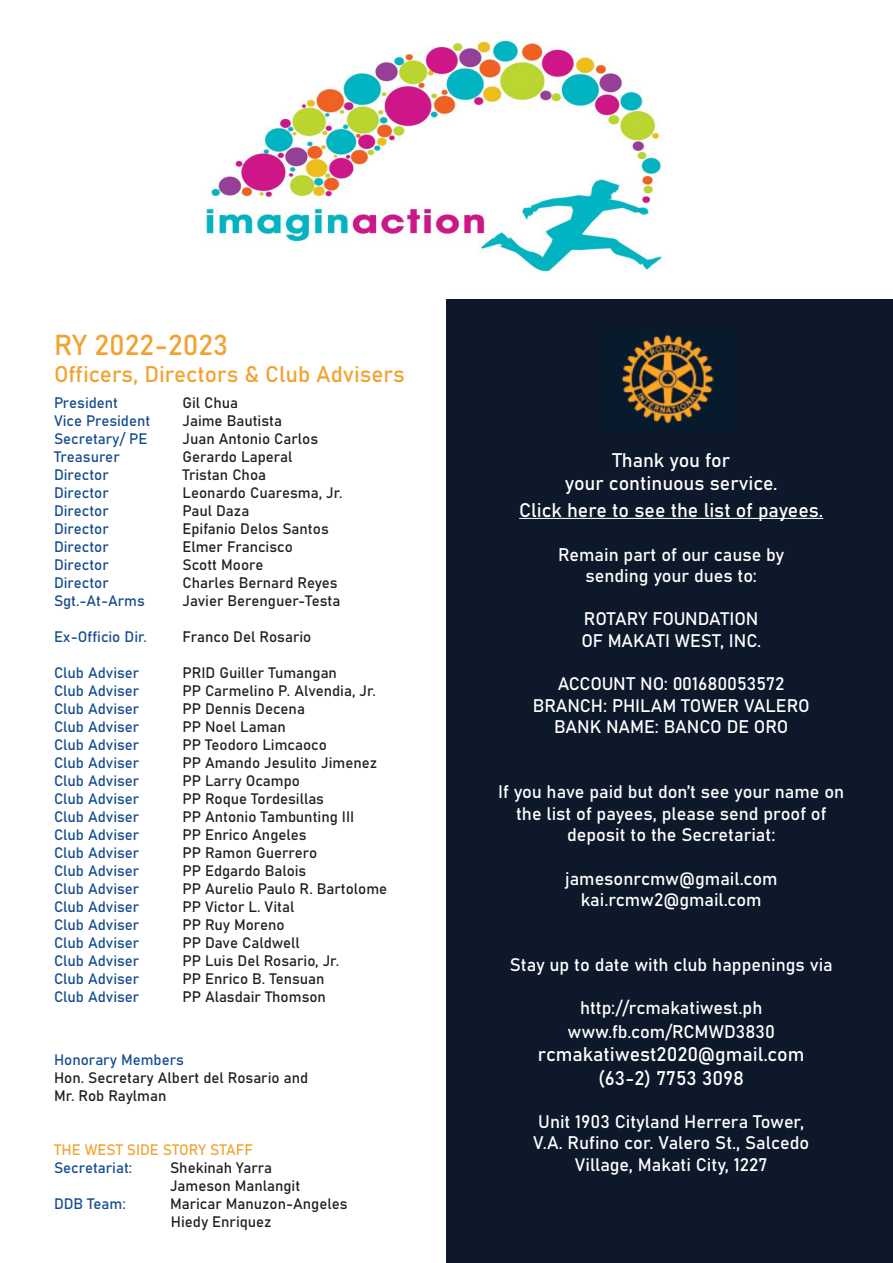
<style>
.page{position:relative;width:893px;height:1263px;background:#fff}
.page>*{position:absolute;margin:0;border:0;box-sizing:border-box;transform-origin:0 0}
.t1{font:28.5px "Bahnschrift";color:#f1a332}
.t2{font:22.5px "Bahnschrift";color:#f1a332}
.t3{font:19.5px "Bahnschrift";color:#fff}
.t4{font:18px/21.6px "Bahnschrift";color:#fff;text-align:center}
.t5{font:15px "Bahnschrift";color:#231f20}
.t6{font:15px "Bahnschrift";color:#164d8f}
.t7{font:15px "Bahnschrift";color:#f1a332}
</style>
<div class="page">
<img style="left:205px;top:40px;width:632px;height:260px">
<div style="left:446px;top:300px;width:447px;height:963px;background:#0d182b"></div>
<img style="left:621px;top:334px;width:100px;height:93px">
<hr style="left:519px;top:518px;width:304px;height:1px;background:#fff">
<p class="t1" style="left:54px;top:323px;width:176px">RY 2022-2023</p>
<p class="t2" style="left:54px;top:357px;width:352px">Officers, Directors &amp; Club Advisers</p>
<p class="t6" style="left:54px;top:391px;width:66px">President</p>
<p class="t6" style="left:54px;top:409px;width:98px">Vice President</p>
<p class="t6" style="left:54px;top:427px;width:95px">Secretary/ PE</p>
<p class="t6" style="left:54px;top:445px;width:67px">Treasurer</p>
<p class="t6" style="left:54px;top:463px;width:56px">Director</p>
<p class="t6" style="left:54px;top:481px;width:56px">Director</p>
<p class="t6" style="left:54px;top:499px;width:56px">Director</p>
<p class="t6" style="left:54px;top:517px;width:56px">Director</p>
<p class="t6" style="left:54px;top:535px;width:56px">Director</p>
<p class="t6" style="left:54px;top:553px;width:56px">Director</p>
<p class="t6" style="left:54px;top:571px;width:56px">Director</p>
<p class="t6" style="left:54px;top:589px;width:92px">Sgt.-At-Arms</p>
<p class="t6" style="left:54px;top:625px;width:94px">Ex-Officio Dir.</p>
<p class="t6" style="left:54px;top:661px;width:87px">Club Adviser</p>
<p class="t6" style="left:54px;top:679px;width:87px">Club Adviser</p>
<p class="t6" style="left:54px;top:697px;width:87px">Club Adviser</p>
<p class="t6" style="left:54px;top:715px;width:87px">Club Adviser</p>
<p class="t6" style="left:54px;top:733px;width:87px">Club Adviser</p>
<p class="t6" style="left:54px;top:751px;width:87px">Club Adviser</p>
<p class="t6" style="left:54px;top:769px;width:87px">Club Adviser</p>
<p class="t6" style="left:54px;top:787px;width:87px">Club Adviser</p>
<p class="t6" style="left:54px;top:805px;width:87px">Club Adviser</p>
<p class="t6" style="left:54px;top:823px;width:87px">Club Adviser</p>
<p class="t6" style="left:54px;top:841px;width:87px">Club Adviser</p>
<p class="t6" style="left:54px;top:859px;width:87px">Club Adviser</p>
<p class="t6" style="left:54px;top:877px;width:87px">Club Adviser</p>
<p class="t6" style="left:54px;top:895px;width:87px">Club Adviser</p>
<p class="t6" style="left:54px;top:913px;width:87px">Club Adviser</p>
<p class="t6" style="left:54px;top:931px;width:87px">Club Adviser</p>
<p class="t6" style="left:54px;top:949px;width:87px">Club Adviser</p>
<p class="t6" style="left:54px;top:967px;width:87px">Club Adviser</p>
<p class="t6" style="left:54px;top:985px;width:87px">Club Adviser</p>
<p class="t5" style="left:182px;top:391px;width:57px">Gil Chua</p>
<p class="t5" style="left:182px;top:409px;width:101px">Jaime Bautista</p>
<p class="t5" style="left:182px;top:427px;width:137px">Juan Antonio Carlos</p>
<p class="t5" style="left:182px;top:445px;width:112px">Gerardo Laperal</p>
<p class="t5" style="left:182px;top:463px;width:85px">Tristan Choa</p>
<p class="t5" style="left:182px;top:481px;width:162px">Leonardo Cuaresma, Jr.</p>
<p class="t5" style="left:182px;top:499px;width:68px">Paul Daza</p>
<p class="t5" style="left:182px;top:517px;width:148px">Epifanio Delos Santos</p>
<p class="t5" style="left:182px;top:535px;width:112px">Elmer Francisco</p>
<p class="t5" style="left:182px;top:553px;width:83px">Scott Moore</p>
<p class="t5" style="left:182px;top:571px;width:157px">Charles Bernard Reyes</p>
<p class="t5" style="left:182px;top:589px;width:159px">Javier Berenguer-Testa</p>
<p class="t5" style="left:182px;top:625px;width:130px">Franco Del Rosario</p>
<p class="t5" style="left:182px;top:661px;width:156px">PRID Guiller Tumangan</p>
<p class="t5" style="left:182px;top:679px;width:195px">PP Carmelino P. Alvendia, Jr.</p>
<p class="t5" style="left:182px;top:697px;width:124px">PP Dennis Decena</p>
<p class="t5" style="left:182px;top:715px;width:105px">PP Noel Laman</p>
<p class="t5" style="left:182px;top:733px;width:146px">PP Teodoro Limcaoco</p>
<p class="t5" style="left:182px;top:751px;width:196px">PP Amando Jesulito Jimenez</p>
<p class="t5" style="left:182px;top:769px;width:119px">PP Larry Ocampo</p>
<p class="t5" style="left:182px;top:787px;width:143px">PP Roque Tordesillas</p>
<p class="t5" style="left:182px;top:805px;width:173px">PP Antonio Tambunting III</p>
<p class="t5" style="left:182px;top:823px;width:126px">PP Enrico Angeles</p>
<p class="t5" style="left:182px;top:841px;width:136px">PP Ramon Guerrero</p>
<p class="t5" style="left:182px;top:859px;width:125px">PP Edgardo Balois</p>
<p class="t5" style="left:182px;top:877px;width:206px">PP Aurelio Paulo R. Bartolome</p>
<p class="t5" style="left:182px;top:895px;width:113px">PP Victor L. Vital</p>
<p class="t5" style="left:182px;top:913px;width:104px">PP Ruy Moreno</p>
<p class="t5" style="left:182px;top:931px;width:119px">PP Dave Caldwell</p>
<p class="t5" style="left:182px;top:949px;width:158px">PP Luis Del Rosario, Jr.</p>
<p class="t5" style="left:182px;top:967px;width:144px">PP Enrico B. Tensuan</p>
<p class="t5" style="left:182px;top:985px;width:145px">PP Alasdair Thomson</p>
<p class="t6" style="left:54px;top:1048px;width:131px">Honorary Members</p>
<p class="t5" style="left:54px;top:1066px;width:256px">Hon. Secretary Albert del Rosario and</p>
<p class="t5" style="left:54px;top:1084px;width:114px">Mr. Rob Raylman</p>
<p class="t7" style="left:54px;top:1138px;width:200px">THE WEST SIDE STORY STAFF</p>
<p class="t6" style="left:54px;top:1156px;width:80px">Secretariat:</p>
<p class="t5" style="left:170px;top:1156px;width:104px">Shekinah Yarra</p>
<p class="t5" style="left:170px;top:1174px;width:132px">Jameson Manlangit</p>
<p class="t6" style="left:54px;top:1192px;width:73px">DDB Team:</p>
<p class="t5" style="left:170px;top:1192px;width:179px">Maricar Manuzon-Angeles</p>
<p class="t5" style="left:171px;top:1210px;width:102px">Hiedy Enriquez</p>
<p class="t3" style="left:612px;top:445px;width:119px">Thank you for</p>
<p class="t3" style="left:565px;top:469px;width:214px">your continuous service.</p>
<p class="t3" style="left:519px;top:496px;width:306px">Click here to see the list of payees.</p>
<p class="t4" style="left:558px;top:542px;width:228px">Remain part of our cause by</p>
<p class="t4" style="left:585px;top:564px;width:173px">sending your dues to:</p>
<p class="t4" style="left:584px;top:607px;width:176px">ROTARY FOUNDATION</p>
<p class="t4" style="left:581px;top:629px;width:181px">OF MAKATI WEST, INC.</p>
<p class="t4" style="left:558px;top:672px;width:228px">ACCOUNT NO: 001680053572</p>
<p class="t4" style="left:533px;top:693px;width:278px">BRANCH: PHILAM TOWER VALERO</p>
<p class="t4" style="left:554px;top:715px;width:236px">BANK NAME: BANCO DE ORO</p>
<p class="t4" style="left:498px;top:780px;width:348px">If you have paid but don’t see your name on the list of payees, please send proof of</p>
<p class="t4" style="left:567px;top:823px;width:210px">deposit to the Secretariat:</p>
<p class="t4" style="left:565px;top:866px;width:214px">jamesonrcmw@gmail.com</p>
<p class="t4" style="left:581px;top:888px;width:182px">kai.rcmw2@gmail.com</p>
<p class="t4" style="left:510px;top:953px;width:324px">Stay up to date with club happenings via</p>
<p class="t4" style="left:580px;top:996px;width:184px">http://rcmakatiwest.ph</p>
<p class="t4" style="left:567px;top:1019px;width:209px">www.fb.com/RCMWD3830</p>
<p class="t3" style="left:538px;top:1039px;width:268px">rcmakatiwest2020@gmail.com</p>
<p class="t3" style="left:598px;top:1063px;width:148px">(63-2) 7753 3098</p>
<p class="t4" style="left:538px;top:1109px;width:268px">Unit 1903 Cityland Herrera Tower,</p>
<p class="t4" style="left:533px;top:1131px;width:277px">V.A. Rufino cor. Valero St., Salcedo</p>
<p class="t4" style="left:575px;top:1152px;width:194px">Village, Makati City, 1227</p>
</div>
